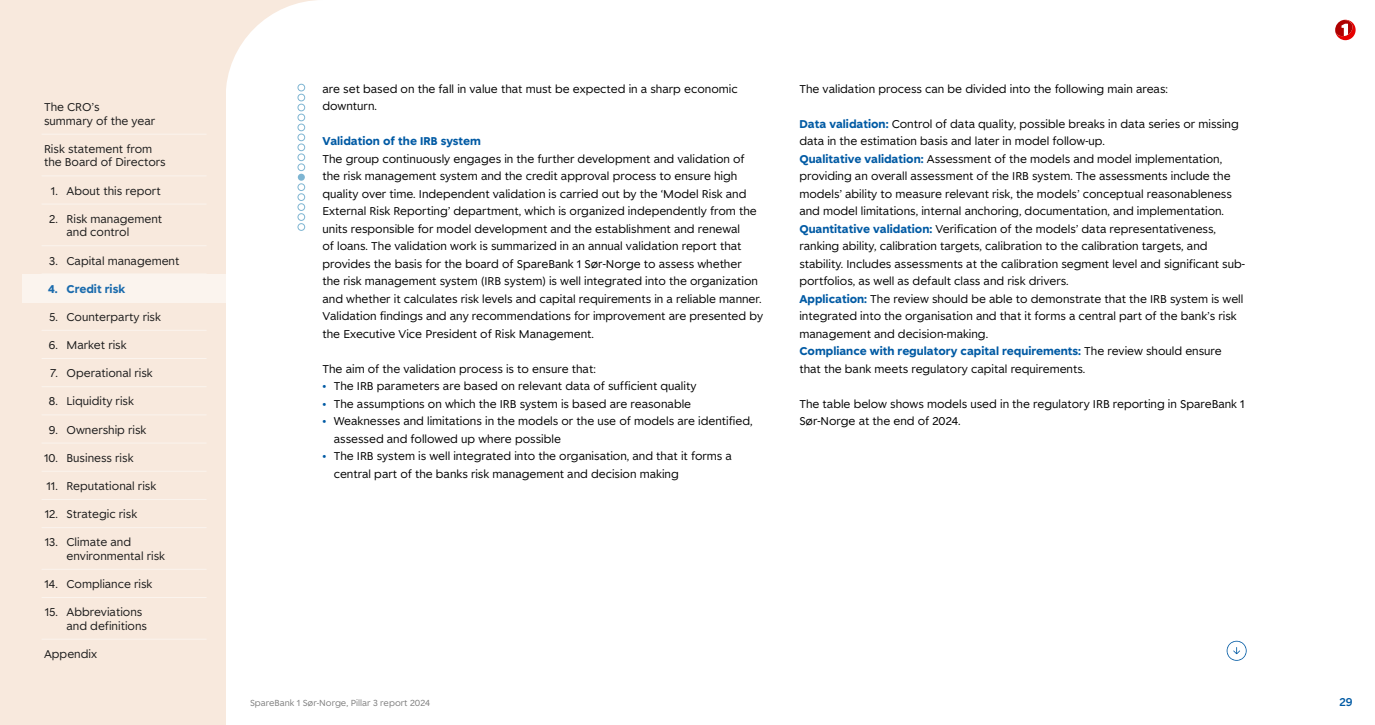
<style>
.page{position:relative;width:1375px;height:725px;background:#fff}
.page>*{position:absolute;margin:0;border:0;box-sizing:border-box;transform-origin:0 0}
.Brødtekst{font:11.25px/17.5px "Spare Bank 1";color:#000}
.Nav__lev_1__normal{font:11.25px/13.5px "Spare Bank 1";color:#1a1a1a}
.Mellomtittel{font:700 11.25px "Spare Bank 1";color:#005aa4}
.Nav__lev_1__normal-2{font:700 11.25px "Spare Bank 1";color:#1a6bad}
.t1{font:500 11.25px "Spare Bank 1";color:#005aa4}
.t2{font:8.75px "Spare Bank 1";color:#808080}
.s1{font-weight:700;color:#005aa4}
</style>
<div class="page">
<div style="left:226px;top:0;width:97px;height:98px;background:#f8e9dd"></div>
<div style="left:226px;top:0;width:195px;height:195px;background:#fff;border-radius:50%"></div>
<div style="left:0;top:0;width:226px;height:725px;background:#f8e9dd"></div>
<div style="left:298px;top:84px;width:7px;height:7px;border:1px solid #7eb5d2;border-radius:50%"></div>
<div style="left:298px;top:154px;width:7px;height:7px;border:1px solid #7eb5d2;border-radius:50%"></div>
<div style="left:298px;top:94px;width:7px;height:7px;border:1px solid #7eb5d2;border-radius:50%"></div>
<div style="left:298px;top:164px;width:7px;height:7px;border:1px solid #7eb5d2;border-radius:50%"></div>
<div style="left:298px;top:104px;width:7px;height:7px;border:1px solid #7eb5d2;border-radius:50%"></div>
<div style="left:298px;top:174px;width:7px;height:7px;background:#7eb5d2;border-radius:50%"></div>
<div style="left:298px;top:114px;width:7px;height:7px;border:1px solid #7eb5d2;border-radius:50%"></div>
<div style="left:298px;top:184px;width:7px;height:7px;border:1px solid #7eb5d2;border-radius:50%"></div>
<div style="left:298px;top:124px;width:7px;height:7px;border:1px solid #7eb5d2;border-radius:50%"></div>
<div style="left:298px;top:194px;width:7px;height:7px;border:1px solid #7eb5d2;border-radius:50%"></div>
<div style="left:298px;top:134px;width:7px;height:7px;border:1px solid #7eb5d2;border-radius:50%"></div>
<div style="left:298px;top:204px;width:7px;height:7px;border:1px solid #7eb5d2;border-radius:50%"></div>
<div style="left:298px;top:144px;width:7px;height:7px;border:1px solid #7eb5d2;border-radius:50%"></div>
<div style="left:298px;top:214px;width:7px;height:7px;border:1px solid #7eb5d2;border-radius:50%"></div>
<div style="left:298px;top:223px;width:7px;height:8px;border:1px solid #7eb5d2;border-radius:50%"></div>
<svg style="left:1335px;top:19px;width:21px;height:21px"></svg>
<div style="left:22px;top:274px;width:204px;height:28px;background:#fbf4ee"></div>
<hr style="left:42px;top:134px;width:165px;height:1px;background:#fbf4ee">
<hr style="left:42px;top:176px;width:165px;height:1px;background:#fbf4ee">
<hr style="left:42px;top:204px;width:165px;height:1px;background:#fbf4ee">
<hr style="left:42px;top:245px;width:165px;height:1px;background:#fbf4ee">
<hr style="left:42px;top:302px;width:165px;height:1px;background:#fbf4ee">
<hr style="left:42px;top:330px;width:165px;height:1px;background:#fbf4ee">
<hr style="left:42px;top:358px;width:165px;height:1px;background:#fbf4ee">
<hr style="left:42px;top:386px;width:165px;height:1px;background:#fbf4ee">
<hr style="left:42px;top:415px;width:165px;height:1px;background:#fbf4ee">
<hr style="left:42px;top:443px;width:165px;height:1px;background:#fbf4ee">
<hr style="left:42px;top:471px;width:165px;height:1px;background:#fbf4ee">
<hr style="left:42px;top:499px;width:165px;height:1px;background:#fbf4ee">
<hr style="left:42px;top:527px;width:165px;height:1px;background:#fbf4ee">
<hr style="left:42px;top:569px;width:165px;height:1px;background:#fbf4ee">
<hr style="left:42px;top:597px;width:165px;height:1px;background:#fbf4ee">
<hr style="left:42px;top:639px;width:165px;height:1px;background:#fbf4ee">
<svg style="left:1227px;top:641px;width:20px;height:20px"></svg>
<p class="Nav__lev_1__normal" style="left:44px;top:100px;width:113px">The CRO’s<br>summary of the year</p>
<p class="Nav__lev_1__normal" style="left:44px;top:142px;width:123px">Risk statement from the Board of Directors</p>
<p class="Nav__lev_1__normal" style="left:51px;top:184px;width:111px">1. About this report</p>
<p class="Nav__lev_1__normal" style="left:67px;top:212px;width:97px;text-indent:-17px">2. Risk management and control</p>
<p class="Nav__lev_1__normal" style="left:49px;top:253px;width:132px">3. Capital management</p>
<p class="Nav__lev_1__normal-2" style="left:48px;top:281px;width:79px">4. Credit risk</p>
<p class="Nav__lev_1__normal" style="left:49px;top:310px;width:113px">5. Counterparty risk</p>
<p class="Nav__lev_1__normal" style="left:49px;top:338px;width:79px">6. Market risk</p>
<p class="Nav__lev_1__normal" style="left:50px;top:366px;width:104px">7. Operational risk</p>
<p class="Nav__lev_1__normal" style="left:49px;top:394px;width:87px">8. Liquidity risk</p>
<p class="Nav__lev_1__normal" style="left:49px;top:423px;width:99px">9. Ownership risk</p>
<p class="Nav__lev_1__normal" style="left:44px;top:451px;width:91px">10. Business risk</p>
<p class="Nav__lev_1__normal" style="left:46px;top:479px;width:111px">11. Reputational risk</p>
<p class="Nav__lev_1__normal" style="left:45px;top:507px;width:94px">12. Strategic risk</p>
<p class="Nav__lev_1__normal" style="left:67px;top:535px;width:100px;text-indent:-22px">13. Climate and environmental risk</p>
<p class="Nav__lev_1__normal" style="left:44px;top:577px;width:110px">14. Compliance risk</p>
<p class="Nav__lev_1__normal" style="left:67px;top:605px;width:82px;text-indent:-22px">15. Abbreviations and definitions</p>
<p class="Nav__lev_1__normal" style="left:44px;top:647px;width:54px">Appendix</p>
<p class="Brødtekst" style="left:322px;top:79px;width:417px">are set based on the fall in value that must be expected in a sharp economic downturn.</p>
<p class="Mellomtittel" style="left:322px;top:134px;width:160px">Validation of the IRB system</p>
<p class="Brødtekst" style="left:322px;top:149px;width:442px">The group continuously engages in the further development and validation of the risk management system and the credit approval process to ensure high quality over time. Independent validation is carried out by the ‘Model Risk and External Risk Reporting’ department, which is organized independently from the units responsible for model development and the establishment and renewal<br>of loans. The validation work is summarized in an annual validation report that provides the basis for the board of SpareBank 1 Sør-Norge to assess whether<br>the risk management system (IRB system) is well integrated into the organization and whether it calculates risk levels and capital requirements in a reliable manner.<br>Validation findings and any recommendations for improvement are presented by the Executive Vice President of Risk Management.</p>
<p class="Brødtekst" style="left:322px;top:359px;width:275px">The aim of the validation process is to ensure that:</p>
<p class="Brødtekst" style="left:322px;top:377px;width:376px"><span class="s1">•</span> The IRB parameters are based on relevant data of sufficient quality</p>
<p class="Brødtekst" style="left:322px;top:394px;width:370px"><span class="s1">•</span> The assumptions on which the IRB system is based are reasonable</p>
<p class="Brødtekst" style="left:334px;top:412px;width:420px;text-indent:-11px"><span class="s1">•</span> Weaknesses and limitations in the models or the use of models are identified, assessed and followed up where possible</p>
<p class="Brødtekst" style="left:334px;top:447px;width:400px;text-indent:-11px"><span class="s1">•</span> The IRB system is well integrated into the organisation, and that it forms a central part of the banks risk management and decision making</p>
<p class="Brødtekst" style="left:799px;top:79px;width:370px">The validation process can be divided into the following main areas:</p>
<p class="Brødtekst" style="left:799px;top:114px;width:441px"><span class="s1">Data validation:</span> Control of data quality, possible breaks in data series or missing data in the estimation basis and later in model follow-up.</p>
<p class="Brødtekst" style="left:799px;top:149px;width:434px"><span class="s1">Qualitative validation:</span> Assessment of the models and model implementation, providing an overall assessment of the IRB system. The assessments include the models’ ability to measure relevant risk, the models’ conceptual reasonableness and model limitations, internal anchoring, documentation, and implementation.</p>
<p class="Brødtekst" style="left:799px;top:219px;width:447px"><span class="s1">Quantitative validation:</span> Verification of the models’ data representativeness, ranking ability, calibration targets, calibration to the calibration targets, and stability. Includes assessments at the calibration segment level and significant sub&shy;portfolios, as well as default class and risk drivers.</p>
<p class="Brødtekst" style="left:799px;top:289px;width:446px"><span class="s1">Application:</span> The review should be able to demonstrate that the IRB system is well integrated into the organisation and that it forms a central part of the bank’s risk management and decision-making.</p>
<p class="Brødtekst" style="left:799px;top:342px;width:424px"><span class="s1">Compliance with regulatory capital requirements:</span> The review should ensure that the bank meets regulatory capital requirements.</p>
<p class="Brødtekst" style="left:799px;top:394px;width:447px">The table below shows models used in the regulatory IRB reporting in SpareBank 1<br>Sør-Norge at the end of 2024.</p>
<p class="t2" style="left:250px;top:698px;width:182px">SpareBank 1 Sør-Norge, Pillar 3 report 2024</p>
<p class="t1" style="left:1339px;top:695px;width:15px">29</p>
</div>
